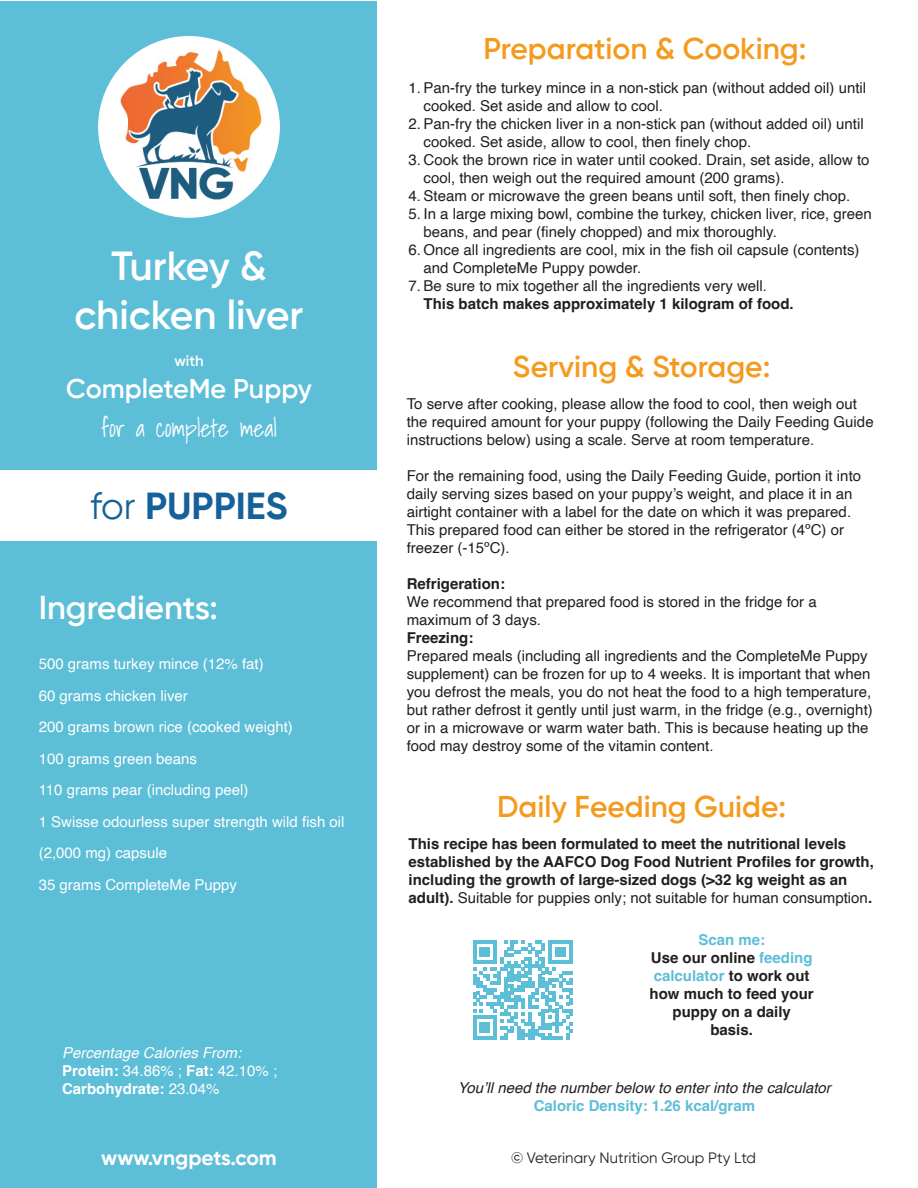
<style>
.page{position:relative;width:918px;height:1188px;background:#fff}
.page>*{position:absolute;margin:0;border:0;box-sizing:border-box;transform-origin:0 0}
.t1{font:600 40.5px/48.6px "Gilroy";color:#fff;text-align:center}
.t2{font:700 37.5px "Gilroy";color:#156199}
.t3{font:600 33px "Gilroy";color:#fff}
.t4{font:600 30px "Gilroy";color:#f49b1e}
.t5{font:600 27px "Gilroy";color:#fff}
.t6{font:300 24px "Shadows Into";color:#fff}
.t7{font:700 21px "Gilroy";color:#fff}
.t8{font:15px/18px "Helvetica";color:#231f20}
.t9{font:700 15px/18px "Helvetica";color:#231f20}
.t10{font:15px/31.5px "Helvetica";color:#fff}
.t11{font:italic 15px "Helvetica";color:#231f20}
.t12{font:700 15px/18px "Helvetica";color:#fff}
.t13{font:15px "Gilroy";color:#231f20}
.t14{font:700 15px "Helvetica";color:#5dbed7}
.t15{font:italic 15px "Helvetica";color:#fff}
.t16{font:600 15px "Gilroy";color:#fff}
.s1{font-weight:400}
.s2{font-weight:700}
.s3{color:#5dbed7}
</style>
<div class="page">
<div style="left:1px;top:1px;width:376px;height:1186px;background:#5dbed7"></div>
<img style="left:98px;top:36px;width:182px;height:182px;border-radius:91px">
<div style="left:0;top:471px;width:378px;height:70px;background:#fff"></div>
<svg style="left:473px;top:940px;width:100px;height:100px"></svg>
<p class="t1" style="left:74px;top:241px;width:231px">Turkey &amp; chicken liver</p>
<p class="t16" style="left:174px;top:351px;width:31px">with</p>
<p class="t5" style="left:66px;top:372px;width:247px">CompleteMe Puppy</p>
<p class="t6" style="left:101px;top:408px;width:177px">for a complete meal</p>
<p class="t2" style="left:90px;top:483px;width:199px"><span class="s1">for</span> PUPPIES</p>
<p class="t3" style="left:39px;top:587px;width:181px">Ingredients:</p>
<p class="t10" style="left:39px;top:649px;width:227px">500 grams turkey mince (12% fat)</p>
<p class="t10" style="left:39px;top:680px;width:151px">60 grams chicken liver</p>
<p class="t10" style="left:39px;top:712px;width:256px">200 grams brown rice (cooked weight)</p>
<p class="t10" style="left:39px;top:743px;width:160px">100 grams green beans</p>
<p class="t10" style="left:39px;top:775px;width:211px">110 grams pear (including peel)</p>
<p class="t10" style="left:39px;top:806px;width:307px">1 Swisse odourless super strength wild fish oil (2,000 mg) capsule</p>
<p class="t10" style="left:39px;top:869px;width:200px">35 grams CompleteMe Puppy</p>
<p class="t15" style="left:62px;top:1041px;width:181px">Percentage Calories From:</p>
<p class="t12" style="left:62px;top:1063px;width:217px">Protein: <span class="s1">34.86% ;</span> Fat: <span class="s1">42.10% ;<br></span>Carbohydrate: <span class="s1">23.04%</span></p>
<p class="t4" style="left:484px;top:30px;width:324px">Preparation &amp; Cooking:</p>
<p class="t8" style="left:424px;top:79px;width:444px;text-indent:-15px">1. Pan-fry the turkey mince in a non-stick pan (without added oil) until cooked. Set aside and allow to cool.</p>
<p class="t8" style="left:424px;top:115px;width:442px;text-indent:-15px">2. Pan-fry the chicken liver in a non-stick pan (without added oil) until cooked. Set aside, allow to cool, then finely chop.</p>
<p class="t8" style="left:424px;top:151px;width:448px;text-indent:-15px">3. Cook the brown rice in water until cooked. Drain, set aside, allow to cool, then weigh out the required amount (200 grams).</p>
<p class="t8" style="left:409px;top:187px;width:443px">4. Steam or microwave the green beans until soft, then finely chop.</p>
<p class="t8" style="left:424px;top:205px;width:450px;text-indent:-15px">5. In a large mixing bowl, combine the turkey, chicken liver, rice, green beans, and pear (finely chopped) and mix thoroughly.</p>
<p class="t8" style="left:424px;top:241px;width:438px;text-indent:-15px">6. Once all ingredients are cool, mix in the fish oil capsule (contents) and CompleteMe Puppy powder.</p>
<p class="t8" style="left:424px;top:277px;width:372px;text-indent:-15px">7. Be sure to mix together all the ingredients very well.<br><span class="s2">This batch makes approximately 1 kilogram of food.</span></p>
<p class="t4" style="left:513px;top:348px;width:259px">Serving &amp; Storage:</p>
<p class="t8" style="left:407px;top:395px;width:468px">To serve after cooking, please allow the food to cool, then weigh out the required amount for your puppy (following the Daily Feeding Guide instructions below) using a scale. Serve at room temperature.</p>
<p class="t8" style="left:407px;top:467px;width:456px">For the remaining food, using the Daily Feeding Guide, portion it into daily serving sizes based on your puppy’s weight, and place it in an</p>
<p class="t8" style="left:407px;top:503px;width:446px">airtight container with a label for the date on which it was prepared.<br>This prepared food can either be stored in the refrigerator (4ºC) or freezer (-15ºC).</p>
<p class="t9" style="left:407px;top:576px;width:100px">Refrigeration:</p>
<p class="t8" style="left:407px;top:593px;width:411px">We recommend that prepared food is stored in the fridge for a maximum of 3 days.</p>
<p class="t9" style="left:407px;top:630px;width:68px">Freezing:</p>
<p class="t8" style="left:407px;top:647px;width:468px">Prepared meals (including all ingredients and the CompleteMe Puppy supplement) can be frozen for up to 4 weeks. It is important that when you defrost the meals, you do not heat the food to a high temperature, but rather defrost it gently until just warm, in the fridge (e.g., overnight) or in a microwave or warm water bath. This is because heating up the food may destroy some of the vitamin content.</p>
<p class="t4" style="left:497px;top:788px;width:291px">Daily Feeding Guide:</p>
<p class="t9" style="left:409px;top:837px;width:467px">This recipe has been formulated to meet the nutritional levels established by the AAFCO Dog Food Nutrient Profiles for growth, including the growth of large-sized dogs (&gt;32 kg weight as an adult). <span class="s1">Suitable for puppies only; not suitable for human consumption</span>.</p>
<p class="t9" style="left:650px;top:933px;width:166px;text-align:center"><span class="s3">Scan me:<br></span>Use our online <span class="s3">feeding calculator</span> to work out how much to feed your puppy on a daily basis.</p>
<p class="t11" style="left:458px;top:1076px;width:374px">You’ll need the number below to enter into the calculator</p>
<p class="t14" style="left:534px;top:1096px;width:223px">Caloric Density: 1.26 kcal/gram</p>
<p class="t7" style="left:101px;top:1145px;width:177px">www.vngpets.com</p>
<p class="t13" style="left:511px;top:1149px;width:247px">© Veterinary Nutrition Group Pty Ltd</p>
</div>
